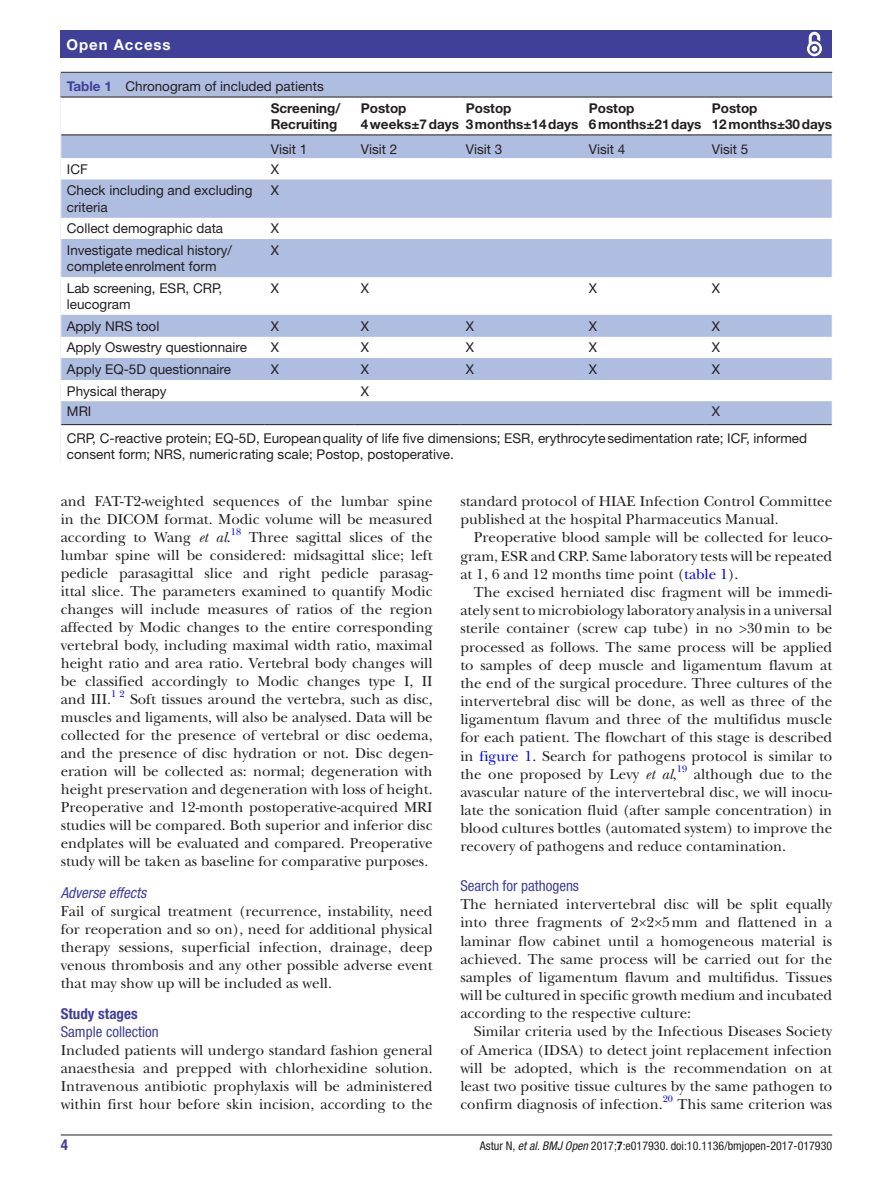
<style>
.page{position:relative;width:893px;height:1191px;background:#fff}
.page>*{position:absolute;margin:0;border:0;box-sizing:border-box;transform-origin:0 0}
.t1{font:15px/18px "New Baskerville";color:#231f20;text-align:justify}
.t2{font:condensed 15px "Helvetica Neue LT Std";color:#414099}
.t3{font:italic condensed 15px "Helvetica Neue LT Std";color:#414099}
.t4{font:700 condensed 15px "Helvetica Neue LT Std";color:#414099}
.t5{font:700 15px "Helvetica Neue LT Std";letter-spacing:.065em;color:#fff}
.t6{font:13.5px/16.2px "Helvetica Neue LT Std";color:#231f20}
.t7{font:700 13.5px/16.2px "Helvetica Neue LT Std";color:#231f20}
.t8{font:condensed 12px "Helvetica Neue LT Std";color:#231f20}
.t9{font:9.9px "New Baskerville";color:#00f}
.s1{font-weight:700;color:#414099}
.s2{font-weight:700}
.s3{font-style:italic}
.s4{color:#00f}
</style>
<div class="page">
<hr style="left:61px;top:1134px;width:771px;height:1px;background:#231f20">
<div style="left:61px;top:31px;width:771px;height:27px;background:#414099"></div>
<svg style="left:807px;top:31px;width:15px;height:26px"></svg>
<div style="left:61px;top:73px;width:771px;height:386px;background:#afbde1"></div>
<hr style="left:61px;top:72px;width:771px;height:1px;background:#231f20">
<div style="left:61px;top:98px;width:771px;height:361px;background:#fff"></div>
<svg style="left:61px;top:135px;width:771px;height:289px"></svg>
<hr style="left:61px;top:97px;width:204px;height:1px;background:#231f20">
<hr style="left:61px;top:134px;width:204px;height:1px;background:#231f20">
<hr style="left:265px;top:97px;width:90px;height:1px;background:#231f20">
<hr style="left:265px;top:134px;width:90px;height:1px;background:#231f20">
<hr style="left:355px;top:97px;width:105px;height:1px;background:#231f20">
<hr style="left:355px;top:134px;width:105px;height:1px;background:#231f20">
<hr style="left:460px;top:97px;width:123px;height:1px;background:#231f20">
<hr style="left:460px;top:134px;width:123px;height:1px;background:#231f20">
<hr style="left:583px;top:97px;width:123px;height:1px;background:#231f20">
<hr style="left:583px;top:134px;width:123px;height:1px;background:#231f20">
<hr style="left:706px;top:97px;width:126px;height:1px;background:#231f20">
<hr style="left:706px;top:134px;width:126px;height:1px;background:#231f20">
<hr style="left:265px;top:424px;width:90px;height:1px;background:#231f20">
<hr style="left:355px;top:424px;width:105px;height:1px;background:#231f20">
<hr style="left:460px;top:424px;width:123px;height:1px;background:#231f20">
<hr style="left:583px;top:424px;width:123px;height:1px;background:#231f20">
<hr style="left:61px;top:424px;width:204px;height:1px;background:#231f20">
<hr style="left:706px;top:424px;width:126px;height:1px;background:#231f20">
<svg style="left:60px;top:135px;width:1px;height:45px"></svg>
<svg style="left:60px;top:217px;width:1px;height:22px"></svg>
<svg style="left:60px;top:315px;width:1px;height:109px"></svg>
<p class="t5" style="left:66px;top:35px;width:106px">Open Access</p>
<p class="t6" style="left:271px;top:75px;width:71px;line-height:22px;text-indent:-204px"><span class="s1">Table 1</span> Chronogram of included patients<br><span class="s2">Screening/</span></p>
<p class="t7" style="left:271px;top:116px;width:68px">Recruiting</p>
<p class="t7" style="left:361px;top:99px;width:100px">Postop<br>4weeks±7days</p>
<p class="t7" style="left:466px;top:99px;width:114px">Postop<br>3months±14days</p>
<p class="t7" style="left:589px;top:99px;width:114px">Postop<br>6months±21days</p>
<p class="t7" style="left:712px;top:99px;width:122px">Postop<br>12months±30days</p>
<p class="t6" style="left:271px;top:140px;width:38px">Visit 1</p>
<p class="t6" style="left:361px;top:140px;width:38px">Visit 2</p>
<p class="t6" style="left:466px;top:140px;width:38px">Visit 3</p>
<p class="t6" style="left:589px;top:140px;width:38px">Visit 4</p>
<p class="t6" style="left:712px;top:140px;width:38px">Visit 5</p>
<p class="t6" style="left:67px;top:161px;width:22px">ICF</p>
<p class="t6" style="left:271px;top:161px;width:10px">X</p>
<p class="t6" style="left:67px;top:182px;width:187px">Check including and excluding criteria</p>
<p class="t6" style="left:271px;top:182px;width:10px">X</p>
<p class="t6" style="left:67px;top:220px;width:158px">Collect demographic data</p>
<p class="t6" style="left:271px;top:220px;width:10px">X</p>
<p class="t6" style="left:67px;top:242px;width:167px">Investigate medical history/ completeenrolment form</p>
<p class="t6" style="left:271px;top:242px;width:10px">X</p>
<p class="t6" style="left:67px;top:280px;width:157px">Lab screening, ESR, CRP, leucogram</p>
<p class="t6" style="left:271px;top:280px;width:10px">X</p>
<p class="t6" style="left:361px;top:280px;width:10px">X</p>
<p class="t6" style="left:589px;top:280px;width:10px">X</p>
<p class="t6" style="left:712px;top:280px;width:10px">X</p>
<p class="t6" style="left:67px;top:317px;width:94px">Apply NRS tool</p>
<p class="t6" style="left:271px;top:317px;width:10px">X</p>
<p class="t6" style="left:361px;top:317px;width:10px">X</p>
<p class="t6" style="left:466px;top:317px;width:10px">X</p>
<p class="t6" style="left:589px;top:317px;width:10px">X</p>
<p class="t6" style="left:712px;top:317px;width:10px">X</p>
<p class="t6" style="left:67px;top:339px;width:182px">Apply Oswestry questionnaire</p>
<p class="t6" style="left:271px;top:339px;width:10px">X</p>
<p class="t6" style="left:361px;top:339px;width:10px">X</p>
<p class="t6" style="left:466px;top:339px;width:10px">X</p>
<p class="t6" style="left:589px;top:339px;width:10px">X</p>
<p class="t6" style="left:712px;top:339px;width:10px">X</p>
<p class="t6" style="left:67px;top:361px;width:166px">Apply EQ-5D questionnaire</p>
<p class="t6" style="left:271px;top:361px;width:10px">X</p>
<p class="t6" style="left:361px;top:361px;width:10px">X</p>
<p class="t6" style="left:466px;top:361px;width:10px">X</p>
<p class="t6" style="left:589px;top:361px;width:10px">X</p>
<p class="t6" style="left:712px;top:361px;width:10px">X</p>
<p class="t6" style="left:67px;top:382px;width:101px">Physical therapy</p>
<p class="t6" style="left:361px;top:382px;width:10px">X</p>
<p class="t6" style="left:67px;top:402px;width:26px">MRI</p>
<p class="t6" style="left:67px;top:397px;width:742px;line-height:27.6px;text-indent:645px">X<br>CRP, C-reactive protein; EQ-5D, Europeanquality of life five dimensions; ESR, erythrocytesedimentation rate; ICF, informed</p>
<p class="t6" style="left:67px;top:446px;width:389px">consent form; NRS, numericrating scale; Postop, postoperative.</p>
<p class="t1" style="left:61px;top:492px;width:373px">and FAT-T2-weighted sequences of the lumbar spine in the DICOM format. Modic volume will be measured according to Wang <span class="s3">et al</span>.</p>
<p class="t9" style="left:231px;top:526px;width:12px">18</p>
<p class="t1" style="left:61px;top:528px;width:373px;text-indent:188px">Three sagittal slices of the lumbar spine will be considered: midsagittal slice; left pedicle parasagittal slice and right pedicle parasag&shy;ittal slice. The parameters examined to quantify Modic changes will include measures of ratios of the region affected by Modic changes to the entire corresponding vertebral body, including maximal width ratio, maximal height ratio and area ratio. Vertebral body changes will be classified accordingly to Modic changes type I, II and III.</p>
<p class="t9" style="left:111px;top:688px;width:15px">1 2</p>
<p class="t1" style="left:61px;top:690px;width:373px;text-indent:69px">Soft tissues around the vertebra, such as disc, muscles and ligaments, will also be analysed. Data will be collected for the presence of vertebral or disc oedema, and the presence of disc hydration or not. Disc degen&shy;eration will be collected as: normal; degeneration with height preservation and degeneration with loss of height.<br>Preoperative and 12-month postoperative-acquired MRI studies will be compared. Both superior and inferior disc endplates will be evaluated and compared. Preoperative study will be taken as baseline for comparative purposes.</p>
<p class="t3" style="left:61px;top:883px;width:87px">Adverse effects</p>
<p class="t1" style="left:61px;top:902px;width:373px">Fail of surgical treatment (recurrence, instability, need for reoperation and so on), need for additional physical therapy sessions, superficial infection, drainage, deep venous thrombosis and any other possible adverse event that may show up will be included as well.</p>
<p class="t4" style="left:61px;top:1005px;width:78px">Study stages</p>
<p class="t2" style="left:61px;top:1023px;width:100px">Sample collection</p>
<p class="t1" style="left:61px;top:1041px;width:373px">Included patients will undergo standard fashion general anaesthesia and prepped with chlorhexidine solution.<br>Intravenous antibiotic prophylaxis will be administered within first hour before skin incision, according to the</p>
<p class="t1" style="left:460px;top:492px;width:373px">standard protocol of HIAE Infection Control Committee published at the hospital Pharmaceutics Manual.</p>
<p class="t1" style="left:460px;top:528px;width:373px;text-indent:14px">Preoperative blood sample will be collected for leuco&shy;gram, ESR and CRP. Same laboratory tests will be repeated at 1, 6 and 12 months time point (<span class="s4">table 1</span>).</p>
<p class="t1" style="left:460px;top:583px;width:373px;text-indent:14px">The excised herniated disc fragment will be immedi&shy;ately sent to microbiology laboratory analysis in a universal sterile container (screw cap tube) in no &gt;30min to be processed as follows. The same process will be applied to samples of deep muscle and ligamentum flavum at the end of the surgical procedure. Three cultures of the intervertebral disc will be done, as well as three of the ligamentum flavum and three of the multifidus muscle for each patient. The flowchart of this stage is described in <span class="s4">figure 1</span>. Search for pathogens protocol is similar to the one proposed by Levy <span class="s3">et al</span>,</p>
<p class="t9" style="left:677px;top:763px;width:12px">19</p>
<p class="t1" style="left:460px;top:765px;width:373px;text-indent:233px">although due to the avascular nature of the intervertebral disc, we will inocu&shy;late the sonication fluid (after sample concentration) in blood cultures bottles (automated system) to improve the recovery of pathogens and reduce contamination.</p>
<p class="t2" style="left:460px;top:877px;width:120px">Search for pathogens</p>
<p class="t1" style="left:460px;top:895px;width:373px">The herniated intervertebral disc will be split equally into three fragments of 2×2×5mm and flattened in a laminar flow cabinet until a homogeneous material is achieved. The same process will be carried out for the samples of ligamentum flavum and multifidus. Tissues will be cultured in specific growth medium and incubated according to the respective culture:</p>
<p class="t1" style="left:460px;top:1022px;width:373px;text-indent:14px">Similar criteria used by the Infectious Diseases Society of America (IDSA) to detect joint replacement infection will be adopted, which is the recommendation on at least two positive tissue cultures by the same pathogen to confirm diagnosis of infection.</p>
<p class="t9" style="left:663px;top:1093px;width:12px">20</p>
<p class="t1" style="left:678px;top:1095px;width:156px">This same criterion was</p>
<p class="t4" style="left:61px;top:1135px;width:9px">4</p>
<p class="t8" style="left:480px;top:1138px;width:354px">Astur N, <span class="s3">et al</span>. <span class="s3">BMJ Open</span> 2017;<span class="s2">7</span>:e017930. doi:10.1136/bmjopen-2017-017930</p>
</div>
